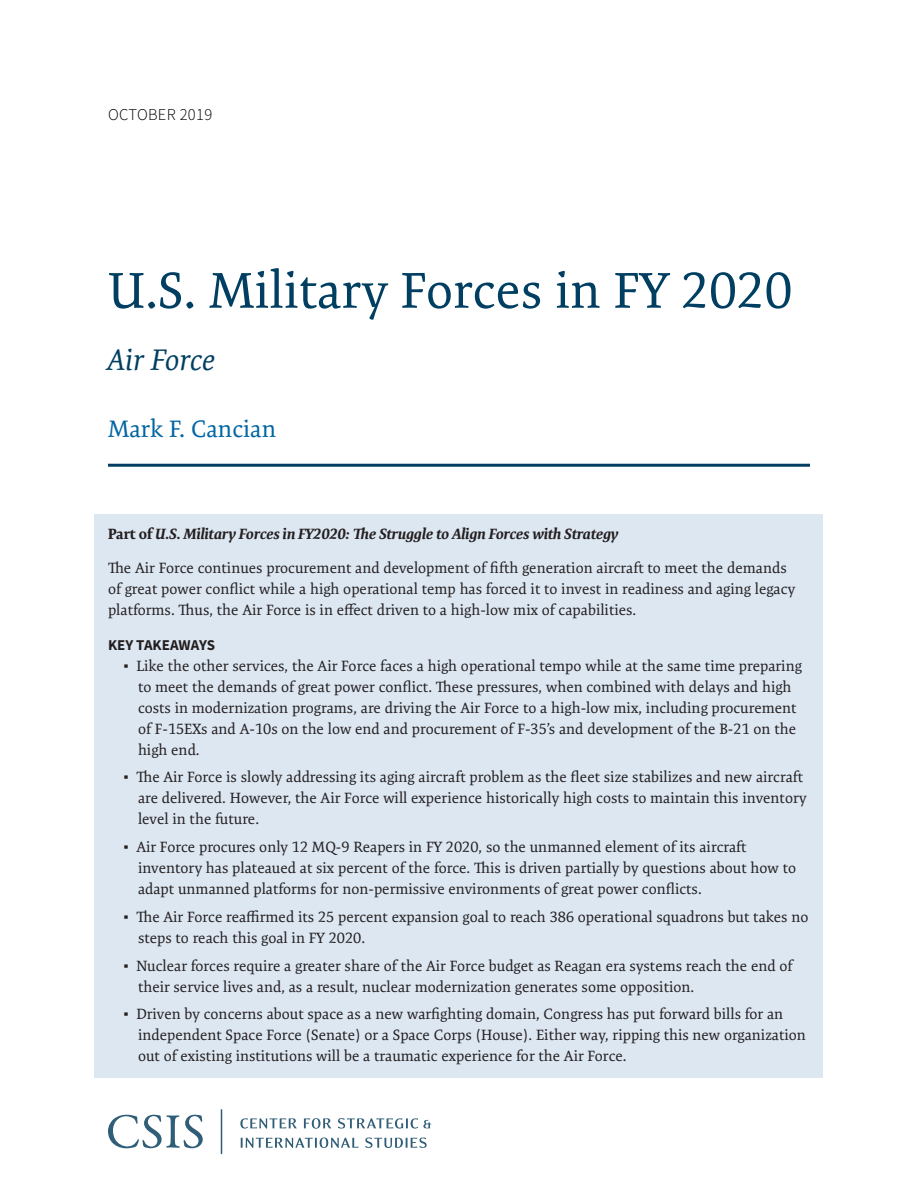
<style>
.page{position:relative;width:918px;height:1188px;background:#fff}
.page>*{position:absolute;margin:0;border:0;box-sizing:border-box;transform-origin:0 0}
.t1{font:51px "Expo Serif Pro";color:#003f61}
.t2{font:italic 30px "Expo Serif Pro";color:#003f61}
.t3{font:24px "Expo Serif Pro";color:#0065a4}
.t4{font:300 16.5px "Source Sans Pro";letter-spacing:.02em;color:#000}
.t5{font:15px/21px "Expo Serif Pro";color:#231f20}
.t6{font:italic 700 15px "Expo Serif Pro";color:#231f20}
.t7{font:700 15px "Source Sans Pro";color:#231f20}
.s1{font-style:normal}
.s2{font-family:"Times New Roman"}
</style>
<div class="page">
<div style="left:94px;top:514px;width:730px;height:563px;background:#dde7f2"></div>
<hr style="left:108px;top:464px;width:702px;height:3px;background:#003f61">
<svg style="left:108px;top:1115px;width:95px;height:33px"></svg>
<hr style="left:221px;top:1109px;width:1px;height:45px;background:#305d77">
<svg style="left:240px;top:1118px;width:57px;height:11px"></svg>
<svg style="left:304px;top:1118px;width:27px;height:11px"></svg>
<svg style="left:338px;top:1118px;width:93px;height:11px"></svg>
<svg style="left:241px;top:1138px;width:118px;height:10px"></svg>
<svg style="left:365px;top:1138px;width:62px;height:10px"></svg>
<p class="t4" style="left:108px;top:105px;width:106px">OCTOBER 2019</p>
<h1 class="t1" style="left:108px;top:260px;width:686px">U.S. Military Forces in FY 2020</h1>
<h2 class="t2" style="left:108px;top:342px;width:109px">Air Force</h2>
<h3 class="t3" style="left:108px;top:414px;width:170px">Mark F. Cancian</h3>
<p class="t6" style="left:108px;top:524px;width:512px"><span class="s1">Part of</span> U.S. Military Forces in FY2020: The Struggle to Align Forces with Strategy</p>
<p class="t5" style="left:108px;top:558px;width:689px">The Air Force continues procurement and development of fifth generation aircraft to meet the demands of great power conflict while a high operational temp has forced it to invest in readiness and aging legacy platforms. Thus, the Air Force is in effect driven to a high-low mix of capabilities.</p>
<p class="t7" style="left:108px;top:635px;width:109px">KEY TAKEAWAYS</p>
<p class="t5" style="left:138px;top:655px;width:665px;text-indent:-14px"><span class="s2">▪</span> Like the other services, the Air Force faces a high operational tempo while at the same time preparing to meet the demands of great power conflict. These pressures, when combined with delays and high costs in modernization programs, are driving the Air Force to a high-low mix, including procurement of F-15EXs and A-10s on the low end and procurement of F-35’s and development of the B-21 on the high end.</p>
<p class="t5" style="left:138px;top:767px;width:670px;text-indent:-14px"><span class="s2">▪</span> The Air Force is slowly addressing its aging aircraft problem as the fleet size stabilizes and new aircraft are delivered. However, the Air Force will experience historically high costs to maintain this inventory level in the future.</p>
<p class="t5" style="left:138px;top:837px;width:660px;text-indent:-14px"><span class="s2">▪</span> Air Force procures only 12 MQ-9 Reapers in FY 2020, so the unmanned element of its aircraft inventory has plateaued at six percent of the force. This is driven partially by questions about how to adapt unmanned platforms for non-permissive environments of great power conflicts.</p>
<p class="t5" style="left:138px;top:906px;width:672px;text-indent:-14px"><span class="s2">▪</span> The Air Force reaffirmed its 25 percent expansion goal to reach 386 operational squadrons but takes no steps to reach this goal in FY 2020.</p>
<p class="t5" style="left:138px;top:955px;width:656px;text-indent:-14px"><span class="s2">▪</span> Nuclear forces require a greater share of the Air Force budget as Reagan era systems reach the end of their service lives and, as a result, nuclear modernization generates some opposition.</p>
<p class="t5" style="left:138px;top:1004px;width:669px;text-indent:-14px"><span class="s2">▪</span> Driven by concerns about space as a new warfighting domain, Congress has put forward bills for an independent Space Force (Senate) or a Space Corps (House). Either way, ripping this new organization out of existing institutions will be a traumatic experience for the Air Force.</p>
</div>
